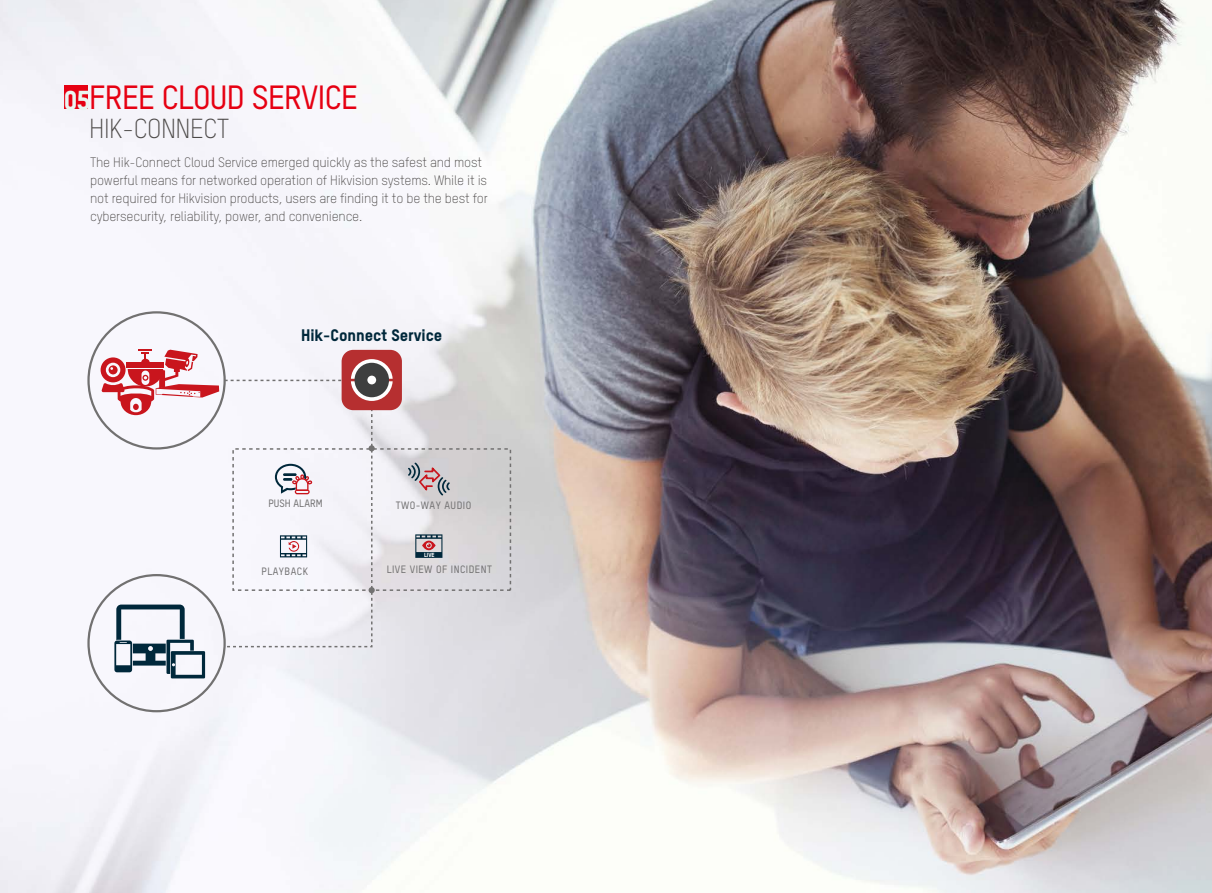
<style>
.page{position:relative;width:1212px;height:893px;background:#fff}
.page>*{position:absolute;margin:0;border:0;box-sizing:border-box;transform-origin:0 0}
.t1{font:500 33px "TSTARPRO";letter-spacing:-.02em;color:#e60012}
.t2{font:300 27px "TSTARPRO";letter-spacing:-.02em;color:#4c4948}
.t3{font:800 27px "TSTARPRO";color:#eaf5f1}
.t4{font:800 16.5px "TSTARPRO";color:#00283b}
.t5{font:300 13.5px/18px "TSTARPRO";letter-spacing:-.015em;color:#4c4948}
.t6{font:500 10.5px "TSTARPRO";letter-spacing:.045em;color:#717071}
.t7{font:500 10.5px "TSTARPRO";color:#717071}
.t8{font:800 5.85px "TSTARPRO";color:#fff}
</style>
<div class="page">
<img style="left:0;top:0;width:1212px;height:893px">
<svg style="left:408px;top:463px;width:42px;height:32px"></svg>
<svg style="left:415px;top:534px;width:27px;height:24px"></svg>
<div style="left:342px;top:350px;width:60px;height:60px;background:#b62f30;border-radius:12px"></div>
<svg style="left:101px;top:349px;width:118px;height:66px"></svg>
<svg style="left:114px;top:605px;width:91px;height:73px"></svg>
<svg style="left:225px;top:359px;width:168px;height:289px"></svg>
<div style="left:64px;top:85px;width:23px;height:24px;background:#e60012"></div>
<h1 class="t1" style="left:89px;top:75px;width:270px">FREE CLOUD SERVICE</h1>
<h2 class="t2" style="left:89px;top:110px;width:142px">HIK-CONNECT</h2>
<h2 class="t3" style="left:64px;top:82px;width:28px">05</h2>
<p class="t5" style="left:90px;top:153px;width:399px">The Hik-Connect Cloud Service emerged quickly as the safest and most powerful means for networked operation of Hikvision systems. While it is not required for Hikvision products, users are finding it to be the best for cybersecurity, reliability, power, and convenience.</p>
<p class="t4" style="left:301px;top:324px;width:143px">Hik-Connect Service</p>
<p class="t7" style="left:268px;top:496px;width:56px">PUSH ALARM</p>
<p class="t6" style="left:396px;top:499px;width:77px">TWO-WAY AUDIO</p>
<p class="t8" style="left:424px;top:551px;width:12px">LIVE</p>
<p class="t6" style="left:261px;top:564px;width:48px">PLAYBACK</p>
<p class="t6" style="left:387px;top:562px;width:107px">LIVE VIEW OF INCIDENT</p>
</div>
